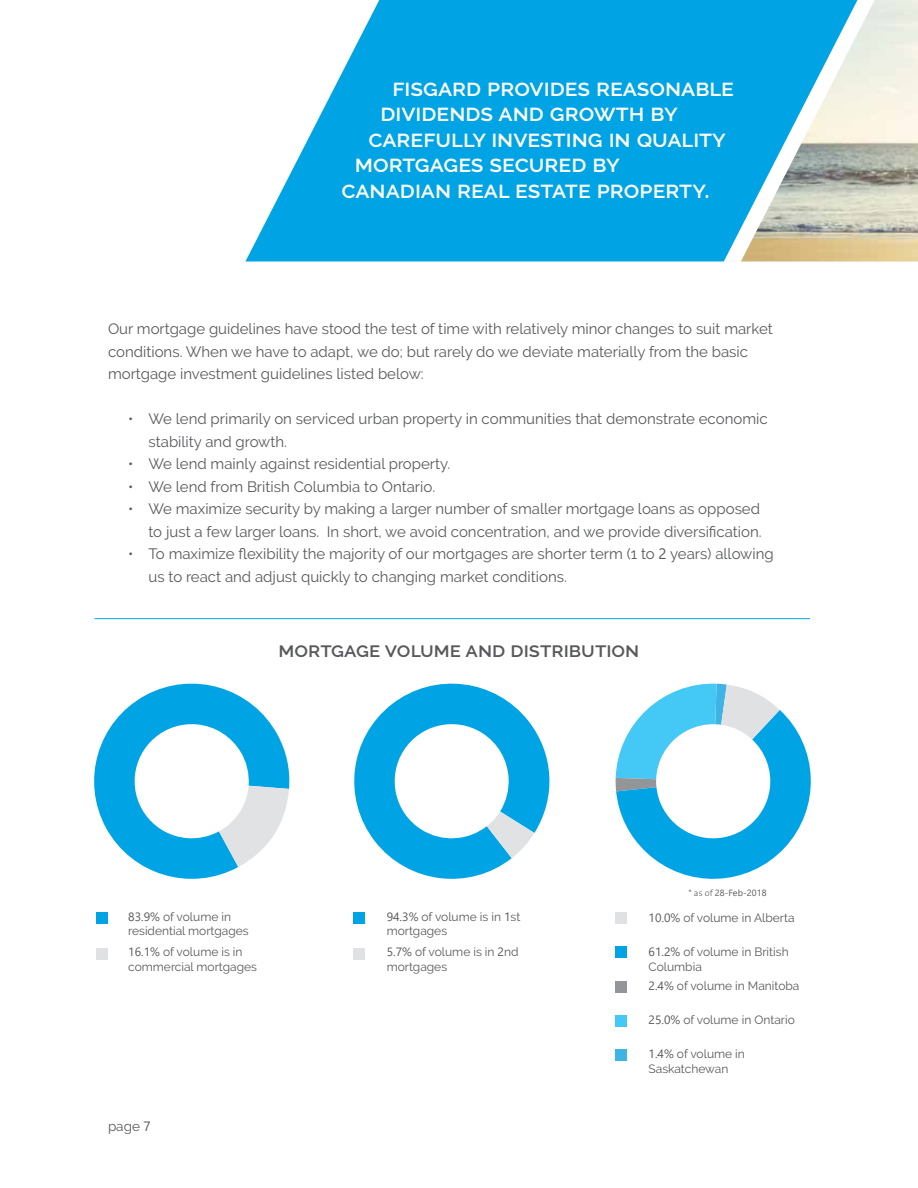
<style>
.page{position:relative;width:918px;height:1188px;background:#fff}
.page>*{position:absolute;margin:0;border:0;box-sizing:border-box;transform-origin:0 0}
.t1{font:600 24px "Raleway";color:#fff}
.t2{font:600 24px "Raleway";letter-spacing:.025em;color:#fff}
.t3{font:600 21px "Raleway";color:#58595b}
.t4{font:15px/22.5px "Raleway";color:#58595b}
.t5{font:13.5px "Raleway";color:#58595b}
.t6{font:12px/14.4px "Raleway";color:#58595b}
.t7{font:9px "Segoe UI";letter-spacing:.01em;color:#58595b}
.s1{font-family:"Segoe UI"}
.s2{font-family:"The Sans";font-weight:300}
</style>
<div class="page">
<div style="left:615px;top:912px;width:11px;height:12px;background:#e0e1e2"></div>
<div style="left:97px;top:912px;width:11px;height:12px;background:#00a4e4"></div>
<div style="left:97px;top:948px;width:11px;height:11px;background:#e0e1e2"></div>
<hr style="left:94px;top:618px;width:716px;height:1px;background:#00a4e4">
<svg style="left:245px;top:0;width:479px;height:261px;background:#23b0e7"></svg>
<svg style="left:724px;top:0;width:194px;height:262px;background:#19ace4"></svg>
<img style="left:741px;top:0;width:177px;height:261px">
<div style="left:353px;top:912px;width:11px;height:12px;background:#00a4e4"></div>
<div style="left:353px;top:948px;width:11px;height:11px;background:#e0e1e2"></div>
<div style="left:615px;top:946px;width:11px;height:12px;background:#00a4e4"></div>
<div style="left:615px;top:981px;width:11px;height:11px;background:#939598"></div>
<div style="left:615px;top:1015px;width:11px;height:12px;background:#44c8f5"></div>
<div style="left:615px;top:1049px;width:11px;height:12px;background:#3eb3e6"></div>
<svg style="left:615px;top:683px;width:196px;height:196px"></svg>
<svg style="left:94px;top:683px;width:196px;height:196px"></svg>
<svg style="left:219px;top:786px;width:70px;height:81px"></svg>
<svg style="left:354px;top:683px;width:196px;height:196px"></svg>
<svg style="left:487px;top:811px;width:47px;height:47px"></svg>
<h1 class="t1" style="left:392px;top:73px;width:343px">fisgard provides reasonable</h1>
<h1 class="t1" style="left:380px;top:99px;width:298px">dividends and growth by</h1>
<h1 class="t1" style="left:368px;top:124px;width:359px">carefully investing in quality</h1>
<h1 class="t1" style="left:355px;top:150px;width:266px">mortgages secured by</h1>
<h1 class="t2" style="left:341px;top:175px;width:370px">canadian real estate property.</h1>
<p class="t4" style="left:108px;top:318px;width:666px">Our mortgage guidelines have stood the test of time with relatively minor changes to suit market conditions. When we have to adapt, we do; but rarely do we deviate materially from the basic mortgage investment guidelines listed below:</p>
<p class="t4" style="left:148px;top:408px;width:621px;text-indent:-20px">• We lend primarily on serviced urban property in communities that demonstrate economic stability and growth.</p>
<p class="t4" style="left:128px;top:453px;width:324px">• We lend mainly against residential property.</p>
<p class="t4" style="left:128px;top:475px;width:308px">• We lend from British Columbia to Ontario.</p>
<p class="t4" style="left:128px;top:498px;width:635px;text-align:right">• We maximize security by making a larger number of smaller mortgage loans as opposed to just a few larger loans. In short, we avoid concentration, and we provide diversification.</p>
<p class="t4" style="left:148px;top:543px;width:627px;text-indent:-20px">• To maximize flexibility the majority of our mortgages are shorter term (1 to <span class="s1">2</span> years) allowing us to react and adjust quickly to changing market conditions.</p>
<h2 class="t3" style="left:279px;top:637px;width:362px">mortgage volume and distribution</h2>
<p class="t6" style="left:128px;top:909px;width:122px"><span class="s1">83.9%</span> of volume in residential mortgages</p>
<p class="t6" style="left:128px;top:945px;width:130px"><span class="s1">16.1%</span> of volume is in commercial mortgages</p>
<p class="t5" style="left:108px;top:1119px;width:44px">page <span class="s1">7</span></p>
<p class="t6" style="left:387px;top:909px;width:135px"><span class="s1">94.3%</span> of volume is in <span class="s1">1</span>st mortgages</p>
<p class="t6" style="left:387px;top:945px;width:133px"><span class="s1">5.7%</span> of volume is in <span class="s1">2</span>nd mortgages</p>
<p class="t7" style="left:688px;top:884px;width:80px"><span class="s2">* as of</span> 28-Feb-2018</p>
<p class="t6" style="left:649px;top:911px;width:148px"><span class="s1">10.0%</span> of volume in Alberta</p>
<p class="t6" style="left:649px;top:945px;width:142px"><span class="s1">61.2%</span> of volume in British<br>Columbia</p>
<p class="t6" style="left:649px;top:978px;width:152px"><span class="s1">2.4%</span> of volume in Manitoba</p>
<p class="t6" style="left:649px;top:1013px;width:148px"><span class="s1">25.0%</span> of volume in Ontario</p>
<p class="t6" style="left:649px;top:1047px;width:98px"><span class="s1">1.4%</span> of volume in<br>Saskatchewan</p>
</div>
